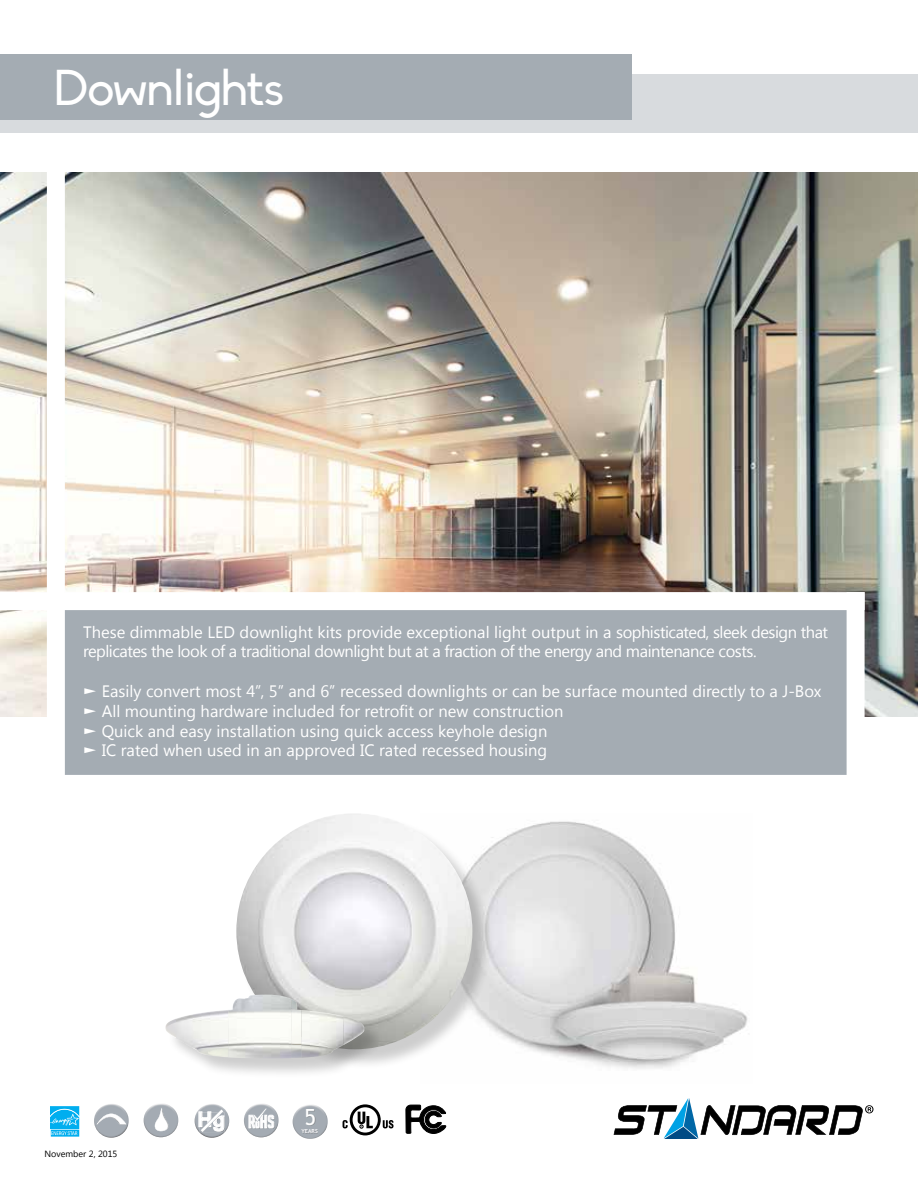
<style>
.page{position:relative;width:918px;height:1188px;background:#fff}
.page>*{position:absolute;margin:0;border:0;box-sizing:border-box;transform-origin:0 0}
.t1{font:49.5px "Biko";letter-spacing:-.015em;color:#fff}
.t2{font:22.2px "Trebuchet MS";color:#fff}
.t3{font:17.7px "Big Noodle Titling";color:#fff;scale:1.08 1}
.t4{font:16.5px/19.8px "Segoe UI";color:#fff}
.t5{font:16.5px/19.8px "Segoe UI";letter-spacing:-.025em;color:#fff}
.t6{font:9px "Segoe UI";color:#000}
.t7{font:700 5.55px "Trebuchet MS";color:#fcfafc}
.s1{font-family:"Arial";font-weight:700;font-size:20.85px}
.s2{font-size:9.45px}
</style>
<div class="page">
<img style="left:0;top:173px;width:918px;height:544px">
<img style="left:493px;top:821px;width:255px;height:248px">
<div style="left:62px;top:608px;width:788px;height:171px;background:#a4acb3"></div>
<div style="left:0;top:74px;width:918px;height:58px;background:#d8dbde"></div>
<div style="left:0;top:54px;width:632px;height:65px;background:#a4acb3"></div>
<div style="left:47px;top:145px;width:18px;height:631px;background:#fff"></div>
<div style="left:0;top:592px;width:865px;height:18px;background:#fff"></div>
<div style="left:47px;top:775px;width:833px;height:18px;background:#fff"></div>
<div style="left:847px;top:592px;width:18px;height:184px;background:#fff"></div>
<svg style="left:614px;top:1098px;width:259px;height:41px"></svg>
<svg style="left:79px;top:1106px;width:1px;height:31px"></svg>
<div style="left:51px;top:1130px;width:28px;height:7px;background:#00aeef"></div>
<svg style="left:51px;top:1106px;width:28px;height:29px"></svg>
<svg style="left:343px;top:1104px;width:51px;height:31px"></svg>
<svg style="left:406px;top:1105px;width:40px;height:29px"></svg>
<img style="left:261px;top:1105px;width:18px;height:32px">
<img style="left:244px;top:1104px;width:17px;height:33px">
<svg style="left:249px;top:1108px;width:26px;height:21px"></svg>
<img style="left:154px;top:1117px;width:24px;height:20px">
<img style="left:144px;top:1104px;width:17px;height:21px">
<img style="left:168px;top:1108px;width:1px;height:23px">
<svg style="left:155px;top:1107px;width:13px;height:25px"></svg>
<img style="left:94px;top:1112px;width:35px;height:26px">
<svg style="left:96px;top:1104px;width:30px;height:21px"></svg>
<img style="left:206px;top:1119px;width:23px;height:19px">
<img style="left:195px;top:1104px;width:17px;height:22px">
<svg style="left:198px;top:1109px;width:27px;height:24px"></svg>
<img style="left:304px;top:1119px;width:24px;height:20px">
<img style="left:293px;top:1105px;width:17px;height:22px">
<img style="left:307px;top:1110px;width:9px;height:16px">
<img style="left:302px;top:1130px;width:16px;height:4px">
<div style="left:238px;top:814px;width:255px;height:256px;background:#000;opacity:.2"></div>
<img style="left:236px;top:813px;width:236px;height:236px;border-radius:118px">
<div style="left:167px;top:996px;width:217px;height:83px;background:#000;opacity:.2"></div>
<img style="left:228px;top:995px;width:63px;height:63px">
<img style="left:291px;top:999px;width:11px;height:59px">
<img style="left:176px;top:1010px;width:52px;height:38px">
<img style="left:302px;top:1010px;width:42px;height:48px">
<svg style="left:169px;top:1019px;width:6px;height:3px"></svg>
<img style="left:343px;top:1021px;width:21px;height:24px">
<img style="left:192px;top:1048px;width:36px;height:9px">
<h1 class="t1" style="left:54px;top:60px;width:232px">Downlights</h1>
<p class="t5" style="left:83px;top:621px;width:747px">These dimmable LED downlight kits provide exceptional light output in a sophisticated, sleek design that replicates the look of a traditional downlight but at a fraction of the energy and maintenance costs.</p>
<p class="t4" style="left:83px;top:681px;width:740px">► Easily convert most 4”, 5” and 6” recessed downlights or can be surface mounted directly to a J-Box ► All mounting hardware included for retrofit or new construction<br>► Quick and easy installation using quick access keyhole design<br>► IC rated when used in an approved IC rated recessed housing</p>
<p class="t6" style="left:45px;top:1147px;width:74px">November 2, 2015</p>
<p class="t3" style="left:197px;top:1112px;width:73px"><span class="s1">Hg</span> R<span class="s2">o</span>HS</p>
<h2 class="t2" style="left:304px;top:1104px;width:13px">5</h2>
<p class="t7" style="left:302px;top:1128px;width:18px">YEARS</p>
</div>
